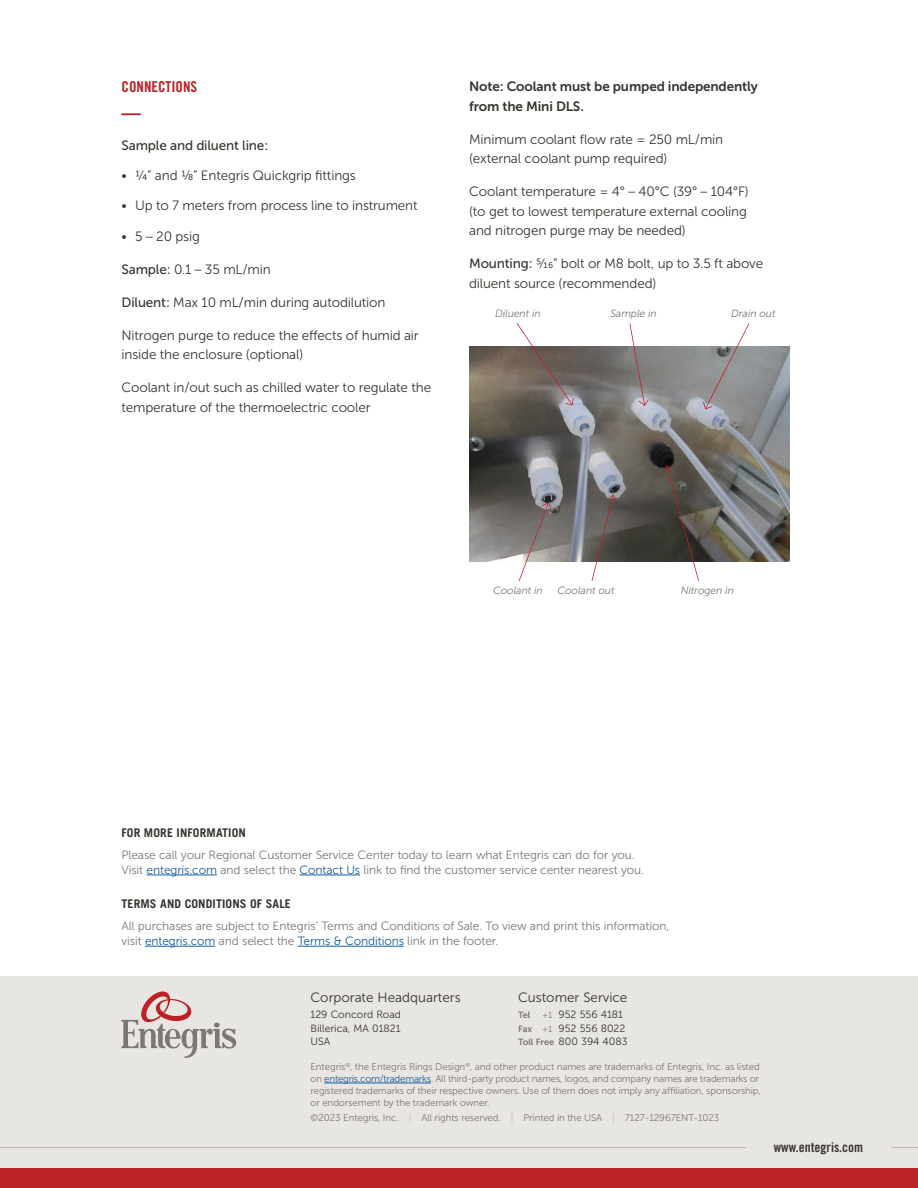
<style>
.page{position:relative;width:918px;height:1188px;background:#fff}
.page>*{position:absolute;margin:0;border:0;box-sizing:border-box;transform-origin:0 0}
.t1{font:700 expanded 20.25px "Trade Gothic LT Std";color:#bb2127;scale:.96 1}
.t2{font:15px "Trade Gothic LT Std Bd Cn 20";color:#bb2127}
.t3{font:13.5px/19.5px "Museo Sans 300";letter-spacing:-.01em;color:#38352f}
.t4{font:13.5px/19.5px "Museo Sans 700";letter-spacing:-.01em;color:#38352f}
.t5{font:13.5px "Museo Sans 500";letter-spacing:-.01em;color:#38352f}
.t6{font:13.5px "Trade Gothic LT Std Bd Cn 20";color:#38352f}
.t7{font:12px/15px "Museo Sans 300";letter-spacing:-.01em;color:#7e7672}
.t8{font:700 12px "Trade Gothic LT Std";letter-spacing:.01em;color:#38352f}
.t9{font:10.5px/13.5px "Museo Sans 300";color:#38352f;text-align:justify}
.t10{font:italic 10.5px "Museo Sans 300";letter-spacing:-.005em;color:#7e7672}
.t11{font:9.75px/12px "Museo Sans 300";letter-spacing:-.015em;color:#7e7672}
.t12{font:9px "Museo Sans 700";color:#7e7672}
.s1{font-family:"Museo Sans 500"}
.s2{color:#175d9e}
.s3{font-size:9px;color:#7e7672}
.s4{font-family:"Museo Sans 700";font-size:9px;color:#7e7672}
.s5{color:#c0b5ae}
</style>
<div class="page">
<div style="left:0;top:976px;width:918px;height:212px;background:#e8e6e3"></div>
<div style="left:0;top:1168px;width:918px;height:20px;background:#bb2127"></div>
<hr style="left:147px;top:875px;width:70px;height:1px;background:#175d9e">
<hr style="left:300px;top:875px;width:60px;height:1px;background:#175d9e">
<hr style="left:145px;top:946px;width:70px;height:1px;background:#175d9e">
<hr style="left:298px;top:946px;width:106px;height:1px;background:#175d9e">
<svg style="left:891px;top:1147px;width:27px;height:1px"></svg>
<hr style="left:0;top:1147px;width:746px;height:1px;background:#c0b5ae">
<hr style="left:324px;top:1083px;width:107px;height:1px;background:#175d9e">
<svg style="left:122px;top:992px;width:114px;height:66px"></svg>
<img style="left:469px;top:346px;width:320px;height:215px">
<svg style="left:519px;top:502px;width:32px;height:79px"></svg>
<svg style="left:592px;top:495px;width:25px;height:86px"></svg>
<svg style="left:663px;top:465px;width:36px;height:116px"></svg>
<svg style="left:517px;top:323px;width:57px;height:82px"></svg>
<svg style="left:629px;top:323px;width:20px;height:83px"></svg>
<svg style="left:703px;top:323px;width:46px;height:86px"></svg>
<p class="t2" style="left:122px;top:77px;width:77px">CONNECTIONS</p>
<h1 class="t1" style="left:122px;top:100px;width:22px">—</h1>
<p class="t5" style="left:122px;top:138px;width:148px">Sample and diluent line:</p>
<p class="t3" style="left:122px;top:166px;width:236px">• 1/4” and 1/8” Entegris Quickgrip fittings</p>
<p class="t3" style="left:122px;top:196px;width:298px">• Up to 7 meters from process line to instrument</p>
<p class="t3" style="left:122px;top:226px;width:80px">• 5 – 20 psig</p>
<p class="t3" style="left:122px;top:259px;width:151px"><span class="s1">Sample:</span> 0.1 – 35 mL/min</p>
<p class="t3" style="left:122px;top:292px;width:266px"><span class="s1">Diluent:</span> Max 10 mL/min during autodilution</p>
<p class="t3" style="left:122px;top:325px;width:299px">Nitrogen purge to reduce the effects of humid air inside the enclosure (optional)</p>
<p class="t3" style="left:122px;top:378px;width:311px">Coolant in/out such as chilled water to regulate the temperature of the thermoelectric cooler</p>
<p class="t4" style="left:469px;top:77px;width:290px">Note: Coolant must be pumped independently from the Mini DLS.</p>
<p class="t3" style="left:469px;top:129px;width:256px">Minimum coolant flow rate = 250 mL/min (external coolant pump required)</p>
<p class="t3" style="left:469px;top:182px;width:281px">Coolant temperature = 4° – 40°C (39° – 104°F) (to get to lowest temperature external cooling and nitrogen purge may be needed)</p>
<p class="t3" style="left:469px;top:254px;width:296px"><span class="s1">Mounting:</span> 5/16” bolt or M8 bolt, up to 3.5 ft above diluent source (recommended)</p>
<p class="t10" style="left:495px;top:308px;width:47px">Diluent in</p>
<p class="t10" style="left:610px;top:308px;width:48px">Sample in</p>
<p class="t10" style="left:731px;top:308px;width:46px">Drain out</p>
<p class="t10" style="left:493px;top:585px;width:51px">Coolant in</p>
<p class="t10" style="left:558px;top:585px;width:59px">Coolant out</p>
<p class="t10" style="left:681px;top:585px;width:55px">Nitrogen in</p>
<p class="t8" style="left:122px;top:825px;width:126px">FOR MORE INFORMATION</p>
<p class="t7" style="left:122px;top:847px;width:524px">Please call your Regional Customer Service Center today to learn what Entegris can do for you.<br>Visit <span class="s2">entegris.com</span> and select the <span class="s2">Contact Us</span> link to find the customer service center nearest you.</p>
<p class="t8" style="left:122px;top:897px;width:171px">TERMS AND CONDITIONS OF SALE</p>
<p class="t7" style="left:122px;top:918px;width:549px">All purchases are subject to Entegris’ Terms and Conditions of Sale. To view and print this information, visit <span class="s2">entegris.com</span> and select the <span class="s2">Terms &amp; Conditions</span> link in the footer.</p>
<p class="t3" style="left:310px;top:987px;width:152px">Corporate Headquarters</p>
<p class="t3" style="left:518px;top:987px;width:111px">Customer Service</p>
<p class="t9" style="left:310px;top:1008px;width:92px">129 Concord Road Billerica, MA 01821<br>USA</p>
<p class="t12" style="left:518px;top:1010px;width:14px">Tel</p>
<p class="t9" style="left:518px;top:1008px;width:111px;text-align:left;text-indent:24px"><span class="s3">+1</span> 952 556 4181<br><span class="s4">Fax</span> <span class="s3">+1</span> 952 556 8022<br><span class="s4">Toll Free</span> 800 394 4083</p>
<p class="t11" style="left:310px;top:1061px;width:452px">Entegris<sup>®</sup>, the Entegris Rings Design<sup>®</sup>, and other product names are trademarks of Entegris, Inc. as listed on <span class="s2">entegris.com/trademarks</span>. All third-party product names, logos, and company names are trademarks or registered trademarks of their respective owners. Use of them does not imply any affiliation, sponsorship, or endorsement by the trademark owner.</p>
<p class="t11" style="left:310px;top:1112px;width:410px">©2023 Entegris, Inc. <span class="s5">|</span> All rights reserved. <span class="s5">|</span> Printed in the USA <span class="s5">|</span> 7127-12967ENT-1023</p>
<p class="t6" style="left:774px;top:1139px;width:91px">www.entegris.com</p>
</div>
